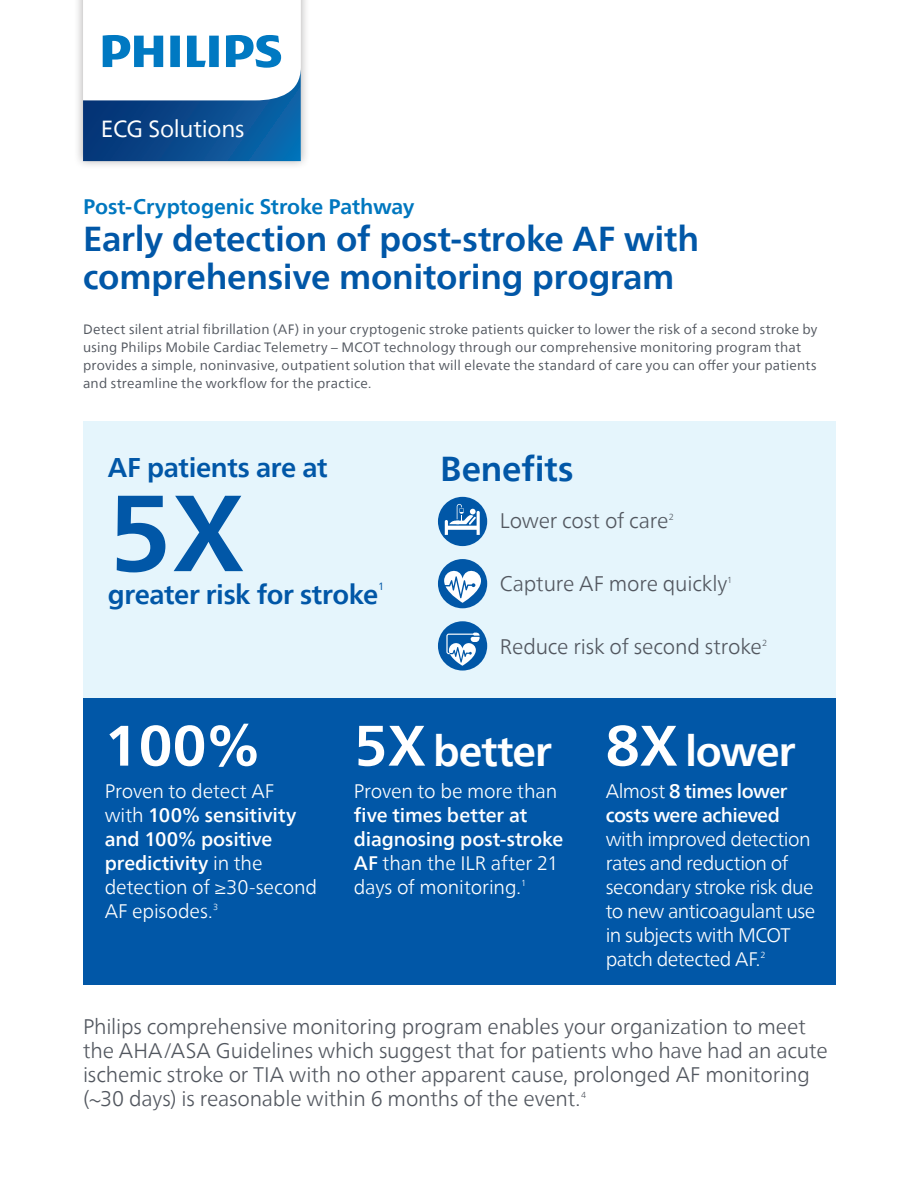
<style>
.page{position:relative;width:918px;height:1188px;background:#fff}
.page>*{position:absolute;margin:0;border:0;box-sizing:border-box;transform-origin:0 0}
._05_Main_Heading_Lar{font:700 108px "Neue Frutiger World";color:#0157a7}
._05_Main_Heading_Med{font:700 57px "Neue Frutiger World";color:#fff}
._05_Main_Heading_Med-2{font:700 42px "Neue Frutiger World";letter-spacing:-.025em;color:#fff}
._05_Main_Heading_Sma{font:700 34.5px/37.5px "Neue Frutiger World";letter-spacing:-.005em;color:#0157a7}
._03_Introduction{font:700 27px "Neue Frutiger World";letter-spacing:-.015em;color:#0157a7}
._05_Main_Heading_Sma-2{font:700 27px "Neue Frutiger World";letter-spacing:-.015em;color:#0157a7}
.t1{font:23.25px "Neue Frutiger World";letter-spacing:-.015em;color:#fff}
._03_Introduction-2{font:300 21px/24px "Neue Frutiger World";letter-spacing:-.01em;color:#52575f}
._02_Body_Heading_Lar{font:700 21px "Neue Frutiger World";letter-spacing:-.005em;color:#0077bf}
._03_Introduction-3{font:300 19.5px/24px "Neue Frutiger World";letter-spacing:-.02em;color:#fff}
._01_Body_Copy{font:13.5px/18px "Neue Frutiger World";letter-spacing:.015em;color:#52575f}
._03_Introduction-4{font:10.5px "Neue Frutiger World";color:#0157a7}
._03_Introduction-5{font:300 8.7px "Neue Frutiger World";color:#52575f}
._03_Introduction-6{font:300 8.7px "Neue Frutiger World";color:#fff}
.s1{font-weight:500}
.s2{font-size:57px}
</style>
<div class="page">
<div style="left:74px;top:0;width:236px;height:170px;background:#231f20;opacity:.35"></div>
<div style="left:81px;top:0;width:221px;height:163px;background:#231f20;opacity:.35"></div>
<svg style="left:83px;top:0;width:218px;height:161px"></svg>
<div style="left:83px;top:421px;width:752px;height:300px;background:#e5f5fc"></div>
<div style="left:83px;top:698px;width:752px;height:287px;background:#0157a7"></div>
<div style="left:438px;top:621px;width:49px;height:50px;background:#0157a7;border-radius:50%"></div>
<svg style="left:446px;top:633px;width:34px;height:33px"></svg>
<div style="left:438px;top:497px;width:49px;height:49px;background:#0157a7;border-radius:50%"></div>
<svg style="left:445px;top:504px;width:35px;height:31px"></svg>
<div style="left:438px;top:559px;width:49px;height:49px;background:#0157a7;border-radius:50%"></div>
<svg style="left:444px;top:566px;width:37px;height:37px"></svg>
<p class="t1" style="left:101px;top:110px;width:145px">ECG Solutions</p>
<p class="_02_Body_Heading_Lar" style="left:83px;top:188px;width:333px">Post-Cryptogenic Stroke Pathway</p>
<p class="_05_Main_Heading_Sma" style="left:83px;top:220px;width:618px">Early detection of post-stroke AF with comprehensive monitoring program</p>
<p class="_01_Body_Copy" style="left:83px;top:321px;width:736px">Detect silent atrial fibrillation (AF) in your cryptogenic stroke patients quicker to lower the risk of a second stroke by using Philips Mobile Cardiac Telemetry – MCOT technology through our comprehensive monitoring program that provides a simple, noninvasive, outpatient solution that will elevate the standard of care you can offer your patients and streamline the workflow for the practice.</p>
<p class="_05_Main_Heading_Sma-2" style="left:108px;top:444px;width:221px">AF patients are at</p>
<p class="_05_Main_Heading_Lar" style="left:108px;top:438px;width:139px">5X</p>
<p class="_03_Introduction" style="left:108px;top:570px;width:272px">greater risk for stroke</p>
<p class="_03_Introduction-4" style="left:378px;top:578px;width:8px">1</p>
<p class="_05_Main_Heading_Sma" style="left:440px;top:449px;width:135px">Benefits</p>
<p class="_03_Introduction-2" style="left:500px;top:508px;width:170px">Lower cost of care</p>
<p class="_03_Introduction-5" style="left:669px;top:510px;width:7px">2</p>
<p class="_03_Introduction-2" style="left:500px;top:571px;width:229px">Capture AF more quickly</p>
<p class="_03_Introduction-5" style="left:727px;top:573px;width:7px">1</p>
<p class="_03_Introduction-2" style="left:500px;top:634px;width:263px">Reduce risk of second stroke</p>
<p class="_03_Introduction-5" style="left:762px;top:636px;width:7px">2</p>
<p class="_05_Main_Heading_Med" style="left:105px;top:696px;width:157px">100%</p>
<p class="_03_Introduction-3" style="left:105px;top:779px;width:214px">Proven to detect AF with <span class="s1">100% sensitivity and 100% positive predictivity</span> in the detection of ≥30-second<br>AF episodes.</p>
<p class="_03_Introduction-6" style="left:213px;top:900px;width:7px">3</p>
<p class="_05_Main_Heading_Med-2" style="left:354px;top:714px;width:199px"><span class="s2">5X</span> better</p>
<p class="_03_Introduction-3" style="left:354px;top:779px;width:211px">Proven to be more than <span class="s1">five times better at diagnosing post-stroke<br>AF</span> than the ILR after 21 days of monitoring.</p>
<p class="_03_Introduction-6" style="left:521px;top:876px;width:7px">1</p>
<p class="_05_Main_Heading_Med-2" style="left:606px;top:714px;width:191px"><span class="s2">8X</span> lower</p>
<p class="_03_Introduction-3" style="left:606px;top:779px;width:211px">Almost <span class="s1">8 times lower costs were achieved </span>with improved detection rates and reduction of secondary stroke risk due to new anticoagulant use in subjects with MCOT patch detected AF.</p>
<p class="_03_Introduction-6" style="left:761px;top:948px;width:7px">2</p>
<p class="_03_Introduction-2" style="left:83px;top:1015px;width:746px">Philips comprehensive monitoring program enables your organization to meet the AHA/ASA Guidelines which suggest that for patients who have had an acute ischemic stroke or TIA with no other apparent cause, prolonged AF monitoring (~30 days) is reasonable within 6 months of the event.</p>
<p class="_03_Introduction-5" style="left:581px;top:1089px;width:7px">4</p>
</div>
